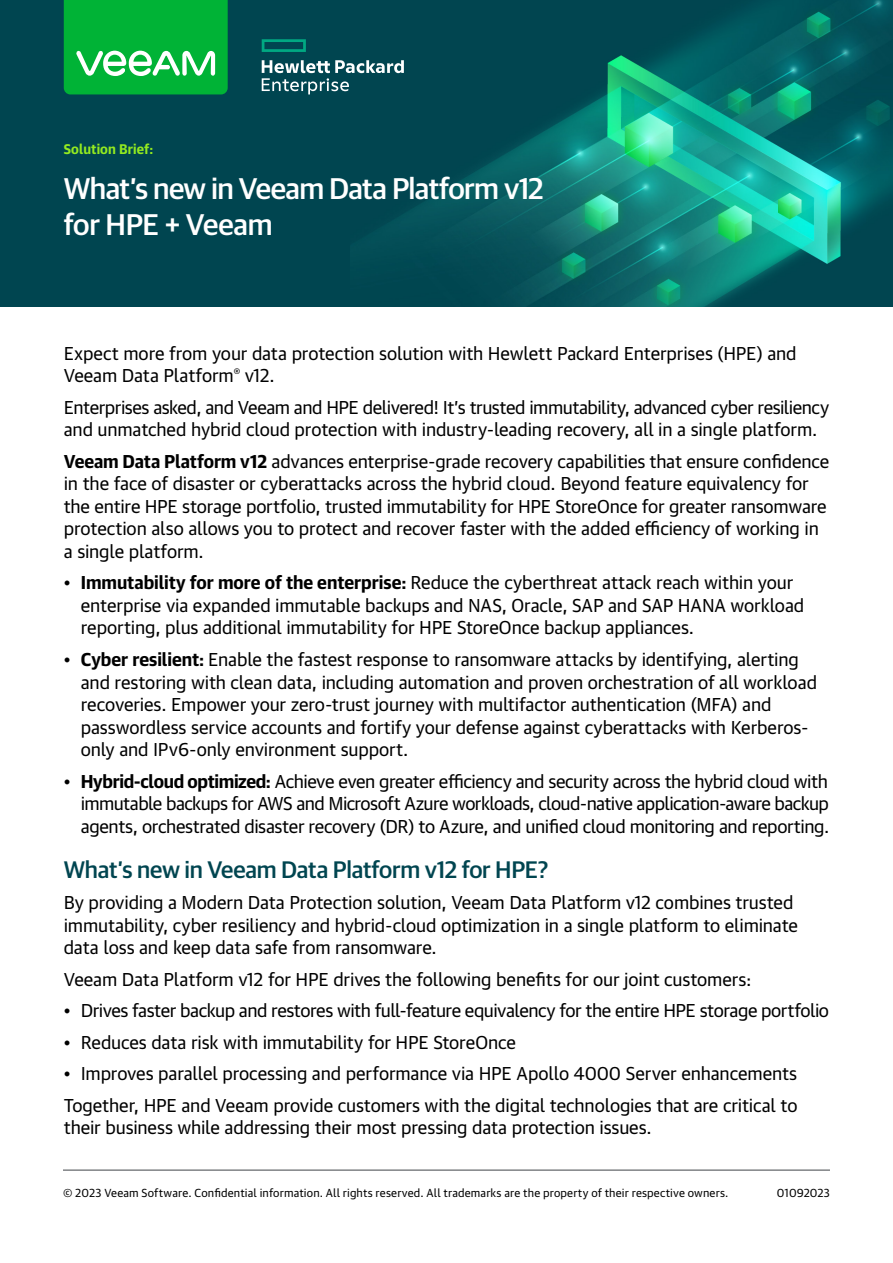
<style>
.page{position:relative;width:893px;height:1263px;background:#fff}
.page>*{position:absolute;margin:0;border:0;box-sizing:border-box;transform-origin:0 0}
.t1{font:500 30px/36px "Guardian Sans Cy";letter-spacing:-.02em;color:#fff}
.Subtitle_16{font:500 24px "Guardian Sans Cy";letter-spacing:-.01em;color:#004550}
.body_text_12{font:18px/22.5px "Guardian Text Sans Cy";letter-spacing:-.01em;color:#000}
.body_text_12-2{font:18px "Guardian Text Sans Cy";letter-spacing:-.03em;color:#000}
.t2{font:700 13.5px "Guardian Text Sans Cy";letter-spacing:.01em;color:#93ea20}
.t3{font:11.25px "Guardian Text Sans Cy";letter-spacing:.015em;color:#000}
.s1{font-weight:700}
</style>
<div class="page">
<div style="left:0;top:0;width:893px;height:306px;background:#004550"></div>
<img style="left:371px;top:0;width:522px;height:306px">
<hr style="left:63px;top:1169px;width:767px;height:2px;background:#808285">
<svg style="left:64px;top:0;width:164px;height:94px"></svg>
<svg style="left:262px;top:39px;width:44px;height:13px"></svg>
<svg style="left:262px;top:60px;width:142px;height:34px"></svg>
<p class="t2" style="left:64px;top:138px;width:91px">Solution Brief:</p>
<h1 class="t1" style="left:64px;top:168px;width:482px">What’s new in Veeam Data Platform v12 for HPE + Veeam</h1>
<p class="body_text_12" style="left:64px;top:340px;width:734px">Expect more from your data protection solution with Hewlett Packard Enterprises (HPE) and<br>Veeam Data Platform<sup>®</sup> v12.</p>
<p class="body_text_12" style="left:64px;top:394px;width:767px">Enterprises asked, and Veeam and HPE delivered! It’s trusted immutability, advanced cyber resiliency and unmatched hybrid cloud protection with industry-leading recovery, all in a single platform.</p>
<p class="body_text_12" style="left:64px;top:448px;width:767px"><span class="s1">Veeam Data Platform v12</span> advances enterprise-grade recovery capabilities that ensure confidence in the face of disaster or cyberattacks across the hybrid cloud. Beyond feature equivalency for the entire HPE storage portfolio, trusted immutability for HPE StoreOnce for greater ransomware protection also allows you to protect and recover faster with the added efficiency of working in a single platform.</p>
<p class="body_text_12" style="left:81px;top:570px;width:725px;text-indent:-17px">• <span class="s1">Immutability for more of the enterprise:</span> Reduce the cyberthreat attack reach within your enterprise via expanded immutable backups and NAS, Oracle, SAP and SAP HANA workload reporting, plus additional immutability for HPE StoreOnce backup appliances.</p>
<p class="body_text_12" style="left:81px;top:646px;width:738px;text-indent:-17px">• <span class="s1">Cyber resilient:</span> Enable the fastest response to ransomware attacks by identifying, alerting and restoring with clean data, including automation and proven orchestration of all workload recoveries. Empower your zero-trust journey with multifactor authentication (MFA) and passwordless service accounts and fortify your defense against cyberattacks with Kerberos&shy;only and IPv6-only environment support.</p>
<p class="body_text_12" style="left:81px;top:768px;width:750px;text-align:justify;text-indent:-17px">• <span class="s1">Hybrid-cloud optimized:</span> Achieve even greater efficiency and security across the hybrid cloud with immutable backups for AWS and Microsoft Azure workloads, cloud-native application-aware backup agents, orchestrated disaster recovery (DR) to Azure, and unified cloud monitoring and reporting.</p>
<p class="Subtitle_16" style="left:64px;top:852px;width:486px">What’s new in Veeam Data Platform v12 for HPE?</p>
<p class="body_text_12" style="left:64px;top:889px;width:736px">By providing a Modern Data Protection solution, Veeam Data Platform v12 combines trusted immutability, cyber resiliency and hybrid-cloud optimization in a single platform to eliminate data loss and keep data safe from ransomware.</p>
<p class="body_text_12" style="left:64px;top:966px;width:689px">Veeam Data Platform v12 for HPE drives the following benefits for our joint customers:</p>
<p class="body_text_12-2" style="left:64px;top:996px;width:767px">• Drives faster backup and restores with full-feature equivalency for the entire HPE storage portfolio</p>
<p class="body_text_12" style="left:64px;top:1029px;width:454px">• Reduces data risk with immutability for HPE StoreOnce</p>
<p class="body_text_12" style="left:64px;top:1060px;width:735px">• Improves parallel processing and performance via HPE Apollo 4000 Server enhancements</p>
<p class="body_text_12" style="left:64px;top:1092px;width:735px">Together, HPE and Veeam provide customers with the digital technologies that are critical to their business while addressing their most pressing data protection issues.</p>
<p class="t3" style="left:63px;top:1184px;width:667px">© 2023 Veeam Software. Confidential information. All rights reserved. All trademarks are the property of their respective owners.</p>
<p class="t3" style="left:777px;top:1184px;width:55px">01092023</p>
</div>
